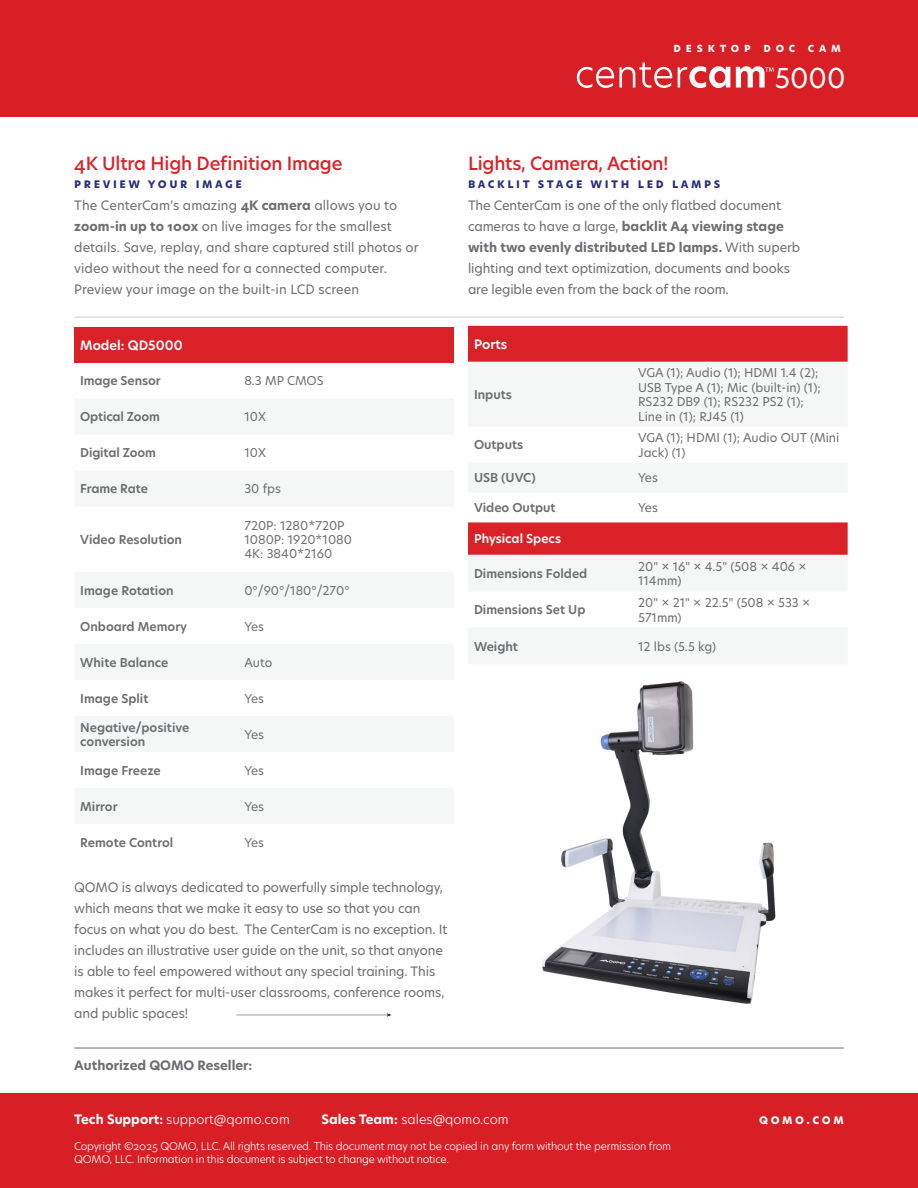
<style>
.page{position:relative;width:918px;height:1188px;background:#fff}
.page>*{position:absolute;margin:0;border:0;box-sizing:border-box;transform-origin:0 0}
.t1{font:27px "Hero New";color:#fff}
.t2{font:500 18px "Hero New";letter-spacing:-.01em;color:#da2128}
.t3{font:12.75px/21px "Hero New";letter-spacing:-.01em;color:#6c6d70}
.t4{font:300 12.75px "Hero New";color:#fff}
.t5{font:700 12.75px "Hero New";letter-spacing:.2em;color:#2b2f78}
.t6{font:700 12.75px "Hero New";letter-spacing:-.005em;color:#6c6d70}
.t7{font:600 12.75px "Hero New";color:#fff}
.t8{font:700 12.75px "Hero New";letter-spacing:.195em;color:#fff}
.t9{font:12px/14.4px "Hero New";color:#6c6d70}
.t10{font:600 12px/14.4px "Hero New";color:#6c6d70}
.t11{font:600 12px "Hero New";color:#fff}
.t12{font:700 12px "Hero New";letter-spacing:.4em;color:#fff}
.t13{font:300 10.5px/13.5px "Hero New";letter-spacing:-.02em;color:#fff}
.s1{font-weight:700}
</style>
<div class="page">
<div style="left:0;top:1094px;width:918px;height:94px;background:#d91f26"></div>
<div style="left:74px;top:327px;width:380px;height:36px;background:#da2128"></div>
<div style="left:468px;top:326px;width:380px;height:36px;background:#da2128"></div>
<div style="left:468px;top:522px;width:380px;height:33px;background:#da2128"></div>
<hr style="left:74px;top:1048px;width:770px;height:1px;background:#6c6d70">
<hr style="left:74px;top:317px;width:770px;height:1px;background:#cacbcc">
<img style="left:542px;top:681px;width:234px;height:323px">
<img style="left:236px;top:1013px;width:156px;height:4px">
<div style="left:0;top:0;width:918px;height:116px;background:#d91f26"></div>
<svg style="left:577px;top:63px;width:95px;height:25px"></svg>
<svg style="left:678px;top:66px;width:52px;height:22px"></svg>
<svg style="left:736px;top:66px;width:38px;height:22px"></svg>
<p class="t12" style="left:674px;top:39px;width:169px">desktop doc cam</p>
<p class="t1" style="left:775px;top:59px;width:72px">5000</p>
<p class="t2" style="left:74px;top:151px;width:270px">4K Ultra High Definition Image</p>
<p class="t2" style="left:468px;top:151px;width:202px">Lights, Camera, Action!</p>
<p class="t5" style="left:74px;top:175px;width:169px">preview your image</p>
<p class="t5" style="left:468px;top:175px;width:254px">backlit stage with led lamps</p>
<p class="t3" style="left:74px;top:195px;width:346px">The CenterCam’s amazing <span class="s1">4K camera</span> allows you to <span class="s1">zoom-in up to 100x</span> on live images for the smallest details. Save, replay, and share captured still photos or video without the need for a connected computer.<br>Preview your image on the built-in LCD screen</p>
<p class="t3" style="left:468px;top:195px;width:334px">The CenterCam is one of the only flatbed document cameras to have a large, <span class="s1">backlit A4 viewing stage with two evenly distributed LED lamps.</span> With superb lighting and text optimization, documents and books are legible even from the back of the room.</p>
<p class="t7" style="left:80px;top:336px;width:104px">Model: QD5000</p>
<p class="t10" style="left:80px;top:374px;width:82px">Image Sensor</p>
<p class="t9" style="left:244px;top:374px;width:81px">8.3 MP CMOS</p>
<p class="t10" style="left:80px;top:410px;width:81px">Optical Zoom</p>
<p class="t9" style="left:244px;top:410px;width:23px">10X</p>
<p class="t10" style="left:80px;top:446px;width:77px">Digital Zoom</p>
<p class="t9" style="left:244px;top:446px;width:23px">10X</p>
<p class="t10" style="left:80px;top:482px;width:69px">Frame Rate</p>
<p class="t9" style="left:244px;top:482px;width:38px">30 fps</p>
<p class="t10" style="left:80px;top:532px;width:103px">Video Resolution</p>
<p class="t9" style="left:244px;top:518px;width:109px">720P: 1280*720P<br>1080P: 1920*1080<br>4K: 3840*2160</p>
<p class="t10" style="left:80px;top:583px;width:95px">Image Rotation</p>
<p class="t9" style="left:244px;top:583px;width:107px">0°/90°/180°/270°</p>
<p class="t10" style="left:80px;top:619px;width:108px">Onboard Memory</p>
<p class="t9" style="left:244px;top:619px;width:21px">Yes</p>
<p class="t10" style="left:80px;top:655px;width:90px">White Balance</p>
<p class="t9" style="left:244px;top:655px;width:29px">Auto</p>
<p class="t10" style="left:80px;top:691px;width:70px">Image Split</p>
<p class="t9" style="left:244px;top:691px;width:21px">Yes</p>
<p class="t10" style="left:80px;top:720px;width:111px">Negative/positive conversion</p>
<p class="t9" style="left:244px;top:727px;width:21px">Yes</p>
<p class="t10" style="left:80px;top:763px;width:82px">Image Freeze</p>
<p class="t9" style="left:244px;top:763px;width:21px">Yes</p>
<p class="t10" style="left:80px;top:799px;width:39px">Mirror</p>
<p class="t9" style="left:244px;top:799px;width:21px">Yes</p>
<p class="t10" style="left:80px;top:835px;width:94px">Remote Control</p>
<p class="t9" style="left:244px;top:835px;width:21px">Yes</p>
<p class="t3" style="left:74px;top:876px;width:375px">QOMO is always dedicated to powerfully simple technology, which means that we make it easy to use so that you can focus on what you do best. The CenterCam is no exception. It includes an illustrative user guide on the unit, so that anyone is able to feel empowered without any special training. This makes it perfect for multi-user classrooms, conference rooms, and public spaces!</p>
<p class="t6" style="left:74px;top:1057px;width:180px">Authorized QOMO Reseller:</p>
<p class="t7" style="left:474px;top:336px;width:35px">Ports</p>
<p class="t10" style="left:474px;top:387px;width:40px">Inputs</p>
<p class="t9" style="left:638px;top:366px;width:184px">VGA (1); Audio (1); HDMI 1.4 (2);<br>USB Type A (1); Mic (built-in) (1);<br>RS232 DB9 (1); RS232 PS2 (1);<br>Line in (1); RJ45 (1)</p>
<p class="t10" style="left:474px;top:438px;width:51px">Outputs</p>
<p class="t9" style="left:638px;top:430px;width:203px">VGA (1); HDMI (1); Audio OUT (Mini<br>Jack) (1)</p>
<p class="t10" style="left:474px;top:471px;width:63px">USB (UVC)</p>
<p class="t9" style="left:638px;top:471px;width:21px">Yes</p>
<p class="t10" style="left:474px;top:501px;width:83px">Video Output</p>
<p class="t9" style="left:638px;top:500px;width:21px">Yes</p>
<p class="t11" style="left:474px;top:531px;width:89px">Physical Specs</p>
<p class="t10" style="left:474px;top:566px;width:115px">Dimensions Folded</p>
<p class="t9" style="left:638px;top:559px;width:170px">20" × 16" × 4.5" (508 × 406 ×<br>114mm)</p>
<p class="t10" style="left:474px;top:603px;width:113px">Dimensions Set Up</p>
<p class="t9" style="left:638px;top:595px;width:174px">20" × 21" × 22.5" (508 × 533 ×<br>571mm)</p>
<p class="t10" style="left:474px;top:639px;width:46px">Weight</p>
<p class="t9" style="left:638px;top:639px;width:79px">12 lbs (5.5 kg)</p>
<p class="t4" style="left:74px;top:1110px;width:217px"><span class="s1">Tech Support:</span> support@qomo.com</p>
<p class="t4" style="left:322px;top:1110px;width:188px"><span class="s1">Sales Team:</span> sales@qomo.com</p>
<p class="t8" style="left:759px;top:1110px;width:86px">qomo.com</p>
<p class="t13" style="left:74px;top:1139px;width:598px">Copyright ©2025 QOMO, LLC. All rights reserved. This document may not be copied in any form without the permission from<br>QOMO, LLC. Information in this document is subject to change without notice.</p>
</div>
